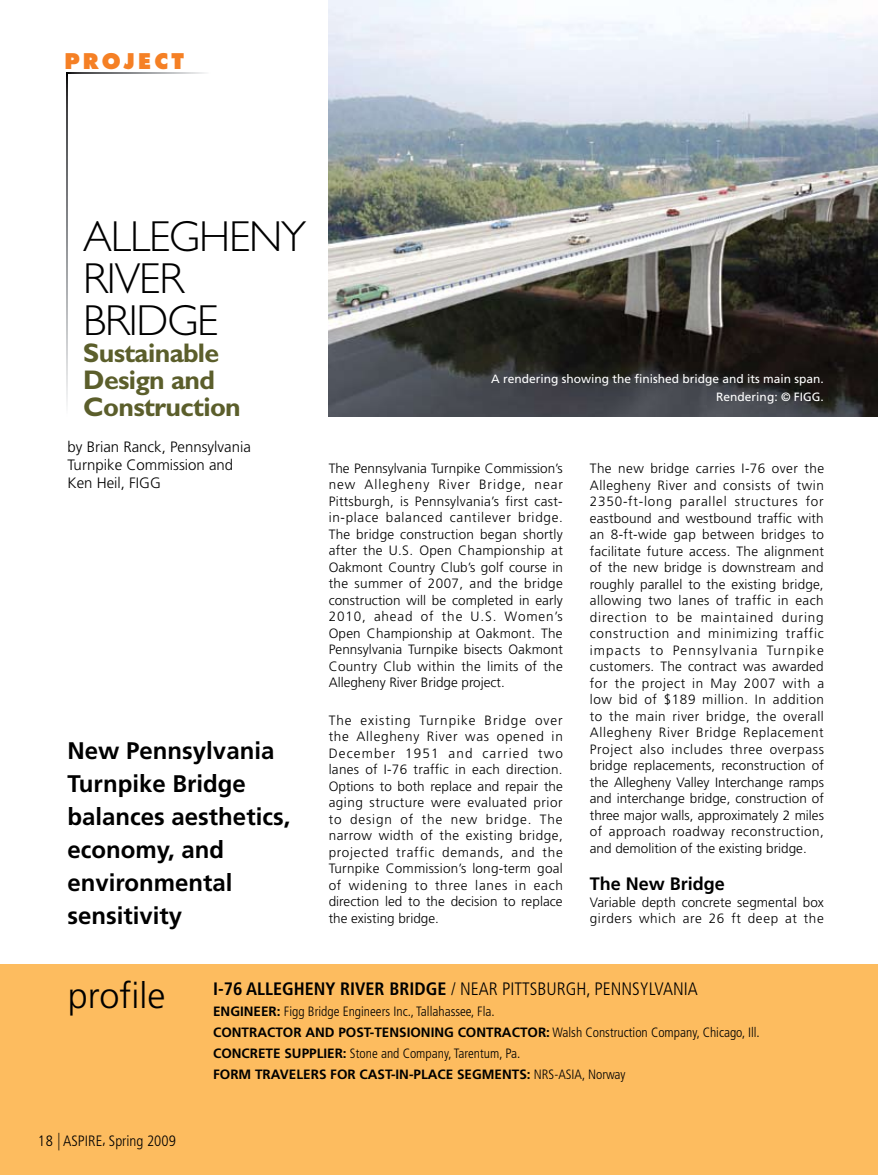
<style>
.page{position:relative;width:878px;height:1175px;background:#fff}
.page>*{position:absolute;margin:0;border:0;box-sizing:border-box;transform-origin:0 0}
.t1{font:300 43.5px/42px "Gill Sans Std";letter-spacing:-.025em;color:#000}
.t2{font:300 36px "Frutiger LT Std";color:#000}
.t3{font:700 27px/27px "Gill Sans Std";letter-spacing:-.025em;color:#5b5e2b}
.t4{font:700 24px/33px "Frutiger LT Std";color:#000}
.t5{font:800 21px "Futura Std";letter-spacing:.15em;color:#f58025}
.t6{font:300 condensed 18px "Frutiger LT Std";color:#000}
.t7{font:700 18px "Frutiger LT Std";color:#000}
.t8{font:300 15px/18px "Frutiger LT Std";color:#000}
.t9{font:300 condensed 15px "Frutiger LT Std";color:#000}
.t10{font:300 13.5px/16.5px "Frutiger LT Std";letter-spacing:.005em;color:#000;text-align:justify}
.t11{font:300 condensed 13.5px/21px "Frutiger LT Std";color:#000}
.t12{font:12px/18px "Frutiger LT Std";color:#fff;text-align:right}
.s1{font-weight:700}
.s2{font-weight:700;font-stretch:normal}
.s3{font-size:17.55px}
</style>
<div class="page">
<div style="left:0;top:964px;width:878px;height:210px;background:#fdbc5f"></div>
<img style="left:328px;top:0;width:550px;height:416px">
<svg style="left:68px;top:72px;width:137px;height:2px"></svg>
<svg style="left:66px;top:72px;width:2px;height:333px"></svg>
<h3 class="t5" style="left:64px;top:48px;width:121px">PROJECT</h3>
<h1 class="t1" style="left:83px;top:216px;width:224px">ALLEGHENY<br>RIVER<br>BRIDGE</h1>
<h3 class="t3" style="left:83px;top:340px;width:159px">Sustainable<br>Design and<br>Construction</h3>
<p class="t8" style="left:68px;top:438px;width:185px">by Brian Ranck, Pennsylvania<br>Turnpike Commission and<br>Ken Heil, FIGG</p>
<h3 class="t4" style="left:68px;top:734px;width:224px">NEW PENNSYLVANIA<br>TURNPIKE BRIDGE<br>BALANCES AESTHETICS,<br>ECONOMY, AND<br>ENVIRONMENTAL<br>SENSITIVITY</h3>
<p class="t12" style="left:491px;top:370px;width:334px">A rendering showing the finished bridge and its main span.<br>Rendering: © FIGG.</p>
<p class="t10" style="left:328px;top:460px;width:236px">The Pennsylvania Turnpike Commission’s new Allegheny River Bridge, near Pittsburgh, is Pennsylvania’s first cast&shy;in-place balanced cantilever bridge.<br>The bridge construction began shortly after the U.S. Open Championship at Oakmont Country Club’s golf course in the summer of 2007, and the bridge construction will be completed in early 2010, ahead of the U.S. Women’s Open Championship at Oakmont. The Pennsylvania Turnpike bisects Oakmont Country Club within the limits of the Allegheny River Bridge project.</p>
<p class="t10" style="left:328px;top:712px;width:236px">The existing Turnpike Bridge over the Allegheny River was opened in December 1951 and carried two lanes of I-76 traffic in each direction.<br>Options to both replace and repair the aging structure were evaluated prior to design of the new bridge. The narrow width of the existing bridge, projected traffic demands, and the Turnpike Commission’s long-term goal of widening to three lanes in each direction led to the decision to replace the existing bridge.</p>
<p class="t10" style="left:590px;top:460px;width:236px">The new bridge carries I-76 over the Allegheny River and consists of twin 2350-ft-long parallel structures for eastbound and westbound traffic with an 8-ft-wide gap between bridges to facilitate future access. The alignment of the new bridge is downstream and roughly parallel to the existing bridge, allowing two lanes of traffic in each direction to be maintained during construction and minimizing traffic impacts to Pennsylvania Turnpike customers. The contract was awarded for the project in May 2007 with a low bid of $189 million. In addition to the main river bridge, the overall Allegheny River Bridge Replacement Project also includes three overpass bridge replacements, reconstruction of the Allegheny Valley Interchange ramps and interchange bridge, construction of three major walls, approximately 2 miles of approach roadway reconstruction, and demolition of the existing bridge.</p>
<h3 class="t7" style="left:590px;top:873px;width:137px">THE NEW BRIDGE</h3>
<p class="t10" style="left:590px;top:894px;width:235px">Variable depth concrete segmental box girders which are 26 ft deep at the</p>
<h2 class="t2" style="left:68px;top:974px;width:99px">profile</h2>
<h3 class="t6" style="left:213px;top:978px;width:486px"><span class="s1">I-76 ALLEGHENY RIVER BRI DGE</span> / NEAR PITTSBURGH, PENNSYLVANIA</h3>
<p class="t11" style="left:213px;top:1000px;width:548px"><span class="s2">ENGINEER:</span> Figg Bridge Engineers Inc., Tallahassee, Fla.<br><span class="s2">CONTRACTOR AND POST-TE NSIONING CONTRACTOR:</span> Walsh Construction Company, Chicago, Ill.<br><span class="s2">CONCRETE SUPPLIER:</span> Stone and Company, Tarentum, Pa.<br><span class="s2">FORM TRAVELERS FOR CAST-IN-PLACE SEGMENTS:</span> NRS-ASIA, Norway</p>
<p class="t9" style="left:38px;top:1132px;width:139px">18 <span class="s3">|</span> ASPIRE, Spring 2009</p>
</div>
